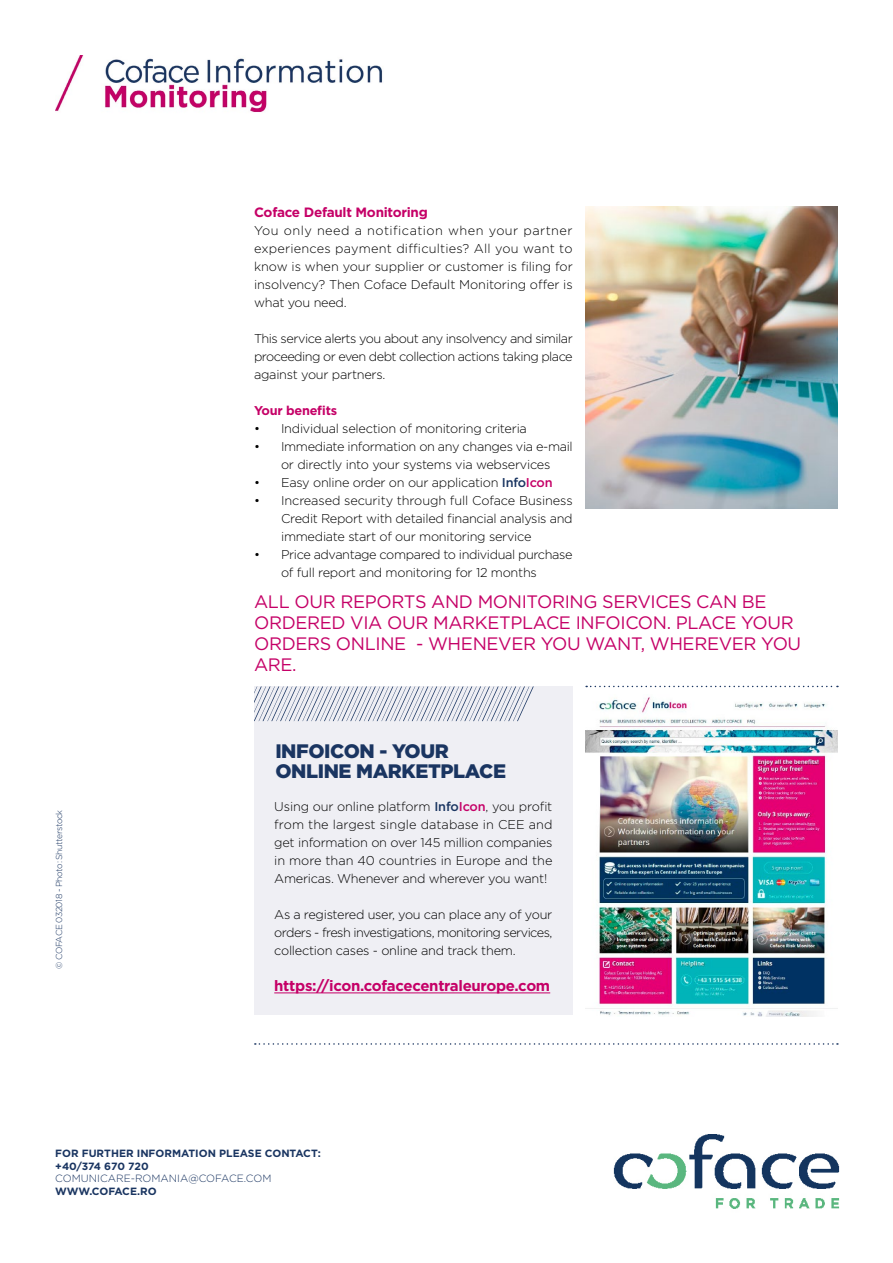
<style>
.page{position:relative;width:893px;height:1263px;background:#fff}
.page>*{position:absolute;margin:0;border:0;box-sizing:border-box;transform-origin:0 0}
.t1{font:900 19.5px/19.5px "Gotham";letter-spacing:-.02em;color:#1a3561}
.t2{font:18px/21px "Gotham";letter-spacing:-.02em;color:#c50067}
.t3{font:700 15px "Gotham";letter-spacing:-.02em;color:#c50067}
.t4{font:700 13.5px "Gotham";letter-spacing:-.02em;color:#c50067}
.t5{font:300 12.75px/18px "Gotham";letter-spacing:-.02em;color:#000;text-align:justify}
.t6{font:700 12.75px "Gotham";letter-spacing:-.02em;color:#c50067}
.t7{font:700 10.5px/12.6px "Gotham";color:#1a3561}
.t8{font:300 10.5px "Gotham";color:#1a3561}
.t9{font:300 8.7px "Gotham";letter-spacing:-.05em;color:#1a3561}
.s1{font-weight:500;color:#1a3561}
.s2{font-weight:500;color:#c50067}
</style>
<div class="page">
<svg style="left:255px;top:1043px;width:583px;height:2px"></svg>
<div style="left:254px;top:686px;width:319px;height:329px;background:#efeff4"></div>
<svg style="left:254px;top:686px;width:280px;height:35px"></svg>
<hr style="left:274px;top:992px;width:276px;height:1px;background:#c50067">
<svg style="left:586px;top:686px;width:252px;height:1px"></svg>
<img style="left:585px;top:206px;width:253px;height:302px">
<img style="left:585px;top:697px;width:253px;height:320px">
<img style="left:56px;top:55px;width:327px;height:57px">
<img style="left:613px;top:1134px;width:227px;height:75px">
<p class="t4" style="left:254px;top:204px;width:175px">Coface Default Monitoring</p>
<p class="t5" style="left:254px;top:221px;width:320px">You only need a notification when your partner experiences payment difficulties? All you want to know is when your supplier or customer is filing for insolvency? Then Coface Default Monitoring offer is what you need.</p>
<p class="t5" style="left:254px;top:329px;width:320px">This service alerts you about any insolvency and similar proceeding or even debt collection actions taking place against your partners.</p>
<p class="t6" style="left:254px;top:402px;width:85px">Your benefits</p>
<p class="t5" style="left:254px;top:419px;width:274px">• Individual selection of monitoring criteria</p>
<p class="t5" style="left:254px;top:437px;width:320px;text-align:center">• Immediate information on any changes via e-mail or directly into your systems via webservices</p>
<p class="t5" style="left:254px;top:473px;width:300px">• Easy online order on our application <span class="s1">Info</span><span class="s2">Icon</span></p>
<p class="t5" style="left:281px;top:491px;width:293px;text-indent:-27px">• Increased security through full Coface Business Credit Report with detailed financial analysis and immediate start of our monitoring service</p>
<p class="t5" style="left:281px;top:545px;width:293px;text-indent:-27px">• Price advantage compared to individual purchase of full report and monitoring for 12 months</p>
<h2 class="t2" style="left:254px;top:591px;width:549px">ALL OUR REPORTS AND MONITORING SERVICES CAN BE ORDERED VIA OUR MARKETPLACE INFOICON. PLACE YOUR ORDERS ONLINE - WHENEVER YOU WANT, WHEREVER YOU ARE.</h2>
<p class="t9" style="left:54px;top:969px;width:161px;rotate:-90deg">© COFACE 032018 - Photo: Shutterstock</p>
<h1 class="t1" style="left:275px;top:741px;width:232px">INFOICON - YOUR<br>ONLINE MARKETPLACE</h1>
<p class="t5" style="left:274px;top:797px;width:280px">Using our online platform <span class="s1">Info</span><span class="s2">Icon</span>, you profit from the largest single database in CEE and get information on over 145 million companies in more than 40 countries in Europe and the Americas. Whenever and wherever you want!</p>
<p class="t5" style="left:274px;top:905px;width:280px">As a registered user, you can place any of your orders - fresh investigations, monitoring services, collection cases - online and track them.</p>
<p class="t3" style="left:274px;top:976px;width:277px">https://icon.cofacecentraleurope.com</p>
<p class="t7" style="left:55px;top:1147px;width:267px">FOR FURTHER INFORMATION PLEASE CONTACT: +40/374 670 720</p>
<p class="t8" style="left:55px;top:1172px;width:218px">COMUNICARE-ROMANIA@COFACE.COM</p>
<p class="t7" style="left:55px;top:1185px;width:103px">WWW.COFACE.RO</p>
</div>
